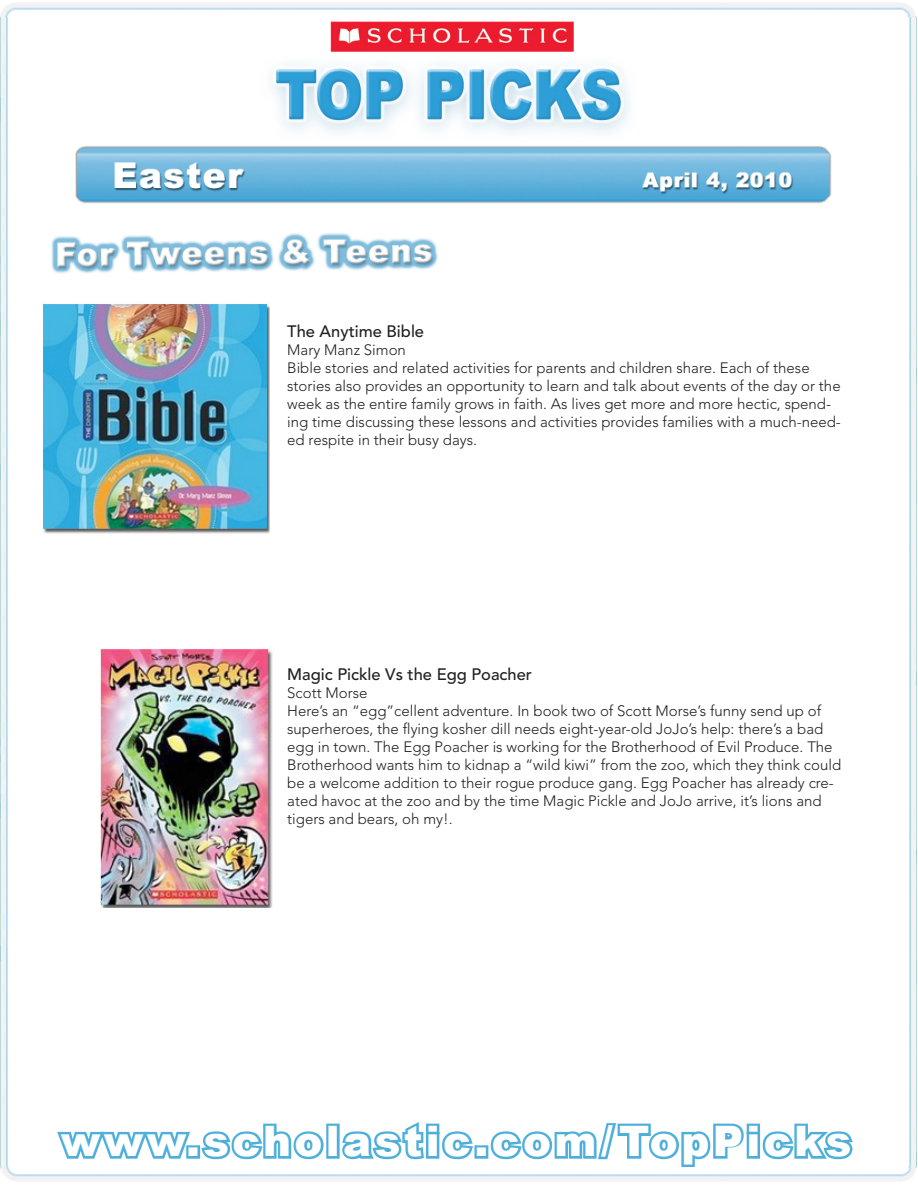
<style>
.page{position:relative;width:918px;height:1188px;background:#fff}
.page>*{position:absolute;margin:0;border:0;box-sizing:border-box;transform-origin:0 0}
.t1{font:900 42px "Arial";letter-spacing:.08em;color:#fff}
.t2{font:500 16.5px "Avenir";color:#231f20}
.t3{font:300 15px/18px "Avenir";color:#231f20}
</style>
<div class="page">
<img style="left:0;top:3px;width:917px;height:15px">
<img style="left:0;top:1166px;width:917px;height:15px">
<img style="left:0;top:684px;width:917px;height:482px">
<img style="left:0;top:18px;width:917px;height:666px">
<img style="left:246px;top:18px;width:423px;height:123px">
<svg style="left:54px;top:1121px;width:273px;height:45px"></svg>
<div style="left:326px;top:1124px;width:14px;height:35px;border:5px solid #4eafda"></div>
<svg style="left:338px;top:1118px;width:138px;height:45px"></svg>
<div style="left:474px;top:1145px;width:14px;height:14px;border:5px solid #4eafda"></div>
<svg style="left:487px;top:1120px;width:369px;height:49px"></svg>
<img style="left:22px;top:229px;width:428px;height:48px">
<img style="left:70px;top:145px;width:764px;height:60px">
<img style="left:42px;top:293px;width:227px;height:293px">
<img style="left:74px;top:648px;width:201px;height:260px">
<p class="t2" style="left:287px;top:321px;width:138px">The Anytime Bible</p>
<p class="t3" style="left:287px;top:340px;width:120px">Mary Manz Simon</p>
<p class="t3" style="left:287px;top:358px;width:555px">Bible stories and related activities for parents and children share. Each of these stories also provides an opportunity to learn and talk about events of the day or the week as the entire family grows in faith. As lives get more and more hectic, spend&shy;ing time discussing these lessons and activities provides families with a much-need&shy;ed respite in their busy days.</p>
<p class="t2" style="left:287px;top:665px;width:246px">Magic Pickle Vs the Egg Poacher</p>
<p class="t3" style="left:287px;top:684px;width:82px">Scott Morse</p>
<p class="t3" style="left:287px;top:702px;width:555px">Here’s an “egg”cellent adventure. In book two of Scott Morse’s funny send up of superheroes, the flying kosher dill needs eight-year-old JoJo’s help: there’s a bad egg in town. The Egg Poacher is working for the Brotherhood of Evil Produce. The Brotherhood wants him to kidnap a “wild kiwi” from the zoo, which they think could be a welcome addition to their rogue produce gang. Egg Poacher has already cre&shy;ated havoc at the zoo and by the time Magic Pickle and JoJo arrive, it’s lions and tigers and bears, oh my!.</p>
<h1 class="t1" style="left:61px;top:1118px;width:792px">www.scholastic.com/TopPicks</h1>
</div>
